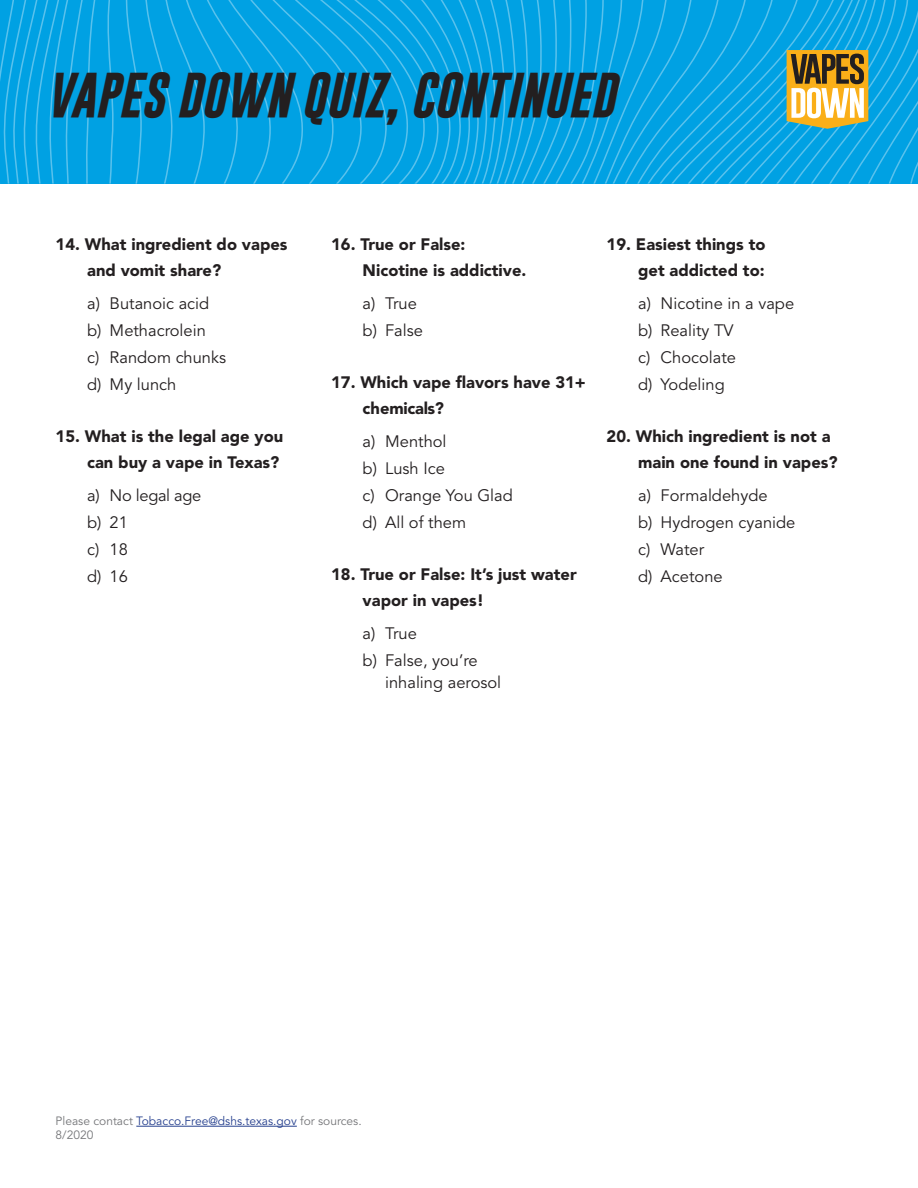
<style>
.page{position:relative;width:918px;height:1188px;background:#fff}
.page>*{position:absolute;margin:0;border:0;box-sizing:border-box;transform-origin:0 0}
.t1{font:italic 700 45.75px "Gobold";color:#231f20}
.LI_Title{font:16.5px/22.5px "Avenir LT Std";color:#231f20}
.LI_Label{font:900 16.5px "Avenir LT Std";color:#231f20}
.LI_Title-2{font:900 16.5px "Avenir LT Std";color:#231f20}
.LI_Label-2{font:16.5px "Avenir LT Std";color:#231f20}
.LI_Title-3{font:16.5px "Avenir LT Std";letter-spacing:-.02em;color:#231f20}
.LI_Title-4{font:900 16.5px "Avenir LT Std";letter-spacing:-.02em;color:#231f20}
.t2{font:12px "Avenir LT Std";color:#253f8e}
.t3{font:12px "Avenir LT Std";color:#757679}
.s1{color:#757679}
</style>
<div class="page">
<div style="left:0;top:0;width:918px;height:184px;background:#00a1e3"></div>
<svg style="left:0;top:0;width:96px;height:184px"></svg>
<svg style="left:107px;top:0;width:7px;height:184px"></svg>
<svg style="left:126px;top:0;width:792px;height:184px"></svg>
<hr style="left:136px;top:1126px;width:161px;height:1px;background:#253f8e">
<h1 class="t1" style="left:46px;top:65px;width:570px">VAPES DOWN QUIZ, CONTINUED</h1>
<p class="LI_Label" style="left:56px;top:234px;width:233px">14. What ingredient do vapes</p>
<p class="LI_Title-2" style="left:87px;top:260px;width:136px">and vomit share?</p>
<p class="LI_Label-2" style="left:87px;top:293px;width:14px">a)</p>
<p class="LI_Title" style="left:110px;top:292px;width:101px">Butanoic acid</p>
<p class="LI_Label-2" style="left:87px;top:320px;width:16px">b)</p>
<p class="LI_Title" style="left:110px;top:319px;width:98px">Methacrolein</p>
<p class="LI_Label-2" style="left:87px;top:347px;width:14px">c)</p>
<p class="LI_Title" style="left:110px;top:346px;width:118px">Random chunks</p>
<p class="LI_Label-2" style="left:87px;top:374px;width:16px">d)</p>
<p class="LI_Title" style="left:110px;top:373px;width:68px">My lunch</p>
<p class="LI_Label" style="left:56px;top:426px;width:229px">15. What is the legal age you</p>
<p class="LI_Title-2" style="left:87px;top:452px;width:194px">can buy a vape in Texas?</p>
<p class="LI_Label-2" style="left:87px;top:485px;width:14px">a)</p>
<p class="LI_Title-3" style="left:110px;top:485px;width:93px">No legal age</p>
<p class="LI_Label-2" style="left:87px;top:512px;width:16px">b)</p>
<p class="LI_Title" style="left:110px;top:511px;width:20px">21</p>
<p class="LI_Label-2" style="left:87px;top:539px;width:14px">c)</p>
<p class="LI_Title" style="left:110px;top:538px;width:20px">18</p>
<p class="LI_Label-2" style="left:87px;top:566px;width:16px">d)</p>
<p class="LI_Title" style="left:110px;top:565px;width:20px">16</p>
<p class="LI_Label" style="left:331px;top:234px;width:136px">16. True or False:</p>
<p class="LI_Title-2" style="left:363px;top:260px;width:165px">Nicotine is addictive.</p>
<p class="LI_Label-2" style="left:363px;top:293px;width:14px">a)</p>
<p class="LI_Title" style="left:385px;top:292px;width:33px">True</p>
<p class="LI_Label-2" style="left:363px;top:320px;width:16px">b)</p>
<p class="LI_Title" style="left:385px;top:319px;width:39px">False</p>
<p class="LI_Label" style="left:331px;top:372px;width:256px">17. Which vape flavors have 31+</p>
<p class="LI_Title-4" style="left:363px;top:398px;width:83px">chemicals?</p>
<p class="LI_Label-2" style="left:363px;top:431px;width:14px">a)</p>
<p class="LI_Title" style="left:385px;top:430px;width:63px">Menthol</p>
<p class="LI_Label-2" style="left:363px;top:458px;width:16px">b)</p>
<p class="LI_Title" style="left:385px;top:457px;width:61px">Lush Ice</p>
<p class="LI_Label-2" style="left:363px;top:485px;width:14px">c)</p>
<p class="LI_Title" style="left:385px;top:484px;width:129px">Orange You Glad</p>
<p class="LI_Label-2" style="left:363px;top:512px;width:16px">d)</p>
<p class="LI_Title" style="left:385px;top:511px;width:82px">All of them</p>
<p class="LI_Label" style="left:331px;top:564px;width:247px">18. True or False: It’s just water</p>
<p class="LI_Title-2" style="left:363px;top:590px;width:123px">vapor in vapes!</p>
<p class="LI_Label-2" style="left:363px;top:623px;width:14px">a)</p>
<p class="LI_Title" style="left:385px;top:622px;width:33px">True</p>
<p class="LI_Label-2" style="left:363px;top:650px;width:16px">b)</p>
<p class="LI_Title" style="left:385px;top:649px;width:118px">False, you’re inhaling aerosol</p>
<p class="LI_Label" style="left:607px;top:234px;width:160px">19. Easiest things to</p>
<p class="LI_Title-2" style="left:638px;top:260px;width:128px">get addicted to:</p>
<p class="LI_Label-2" style="left:638px;top:293px;width:14px">a)</p>
<p class="LI_Title" style="left:661px;top:292px;width:135px">Nicotine in a vape</p>
<p class="LI_Label-2" style="left:638px;top:320px;width:16px">b)</p>
<p class="LI_Title" style="left:661px;top:319px;width:75px">Reality TV</p>
<p class="LI_Label-2" style="left:638px;top:347px;width:14px">c)</p>
<p class="LI_Title" style="left:661px;top:346px;width:77px">Chocolate</p>
<p class="LI_Label-2" style="left:638px;top:374px;width:16px">d)</p>
<p class="LI_Title" style="left:661px;top:373px;width:66px">Yodeling</p>
<p class="LI_Label" style="left:607px;top:426px;width:225px">20. Which ingredient is not a</p>
<p class="LI_Title-2" style="left:638px;top:452px;width:201px">main one found in vapes?</p>
<p class="LI_Label-2" style="left:638px;top:485px;width:14px">a)</p>
<p class="LI_Title" style="left:661px;top:484px;width:108px">Formaldehyde</p>
<p class="LI_Label-2" style="left:638px;top:512px;width:16px">b)</p>
<p class="LI_Title" style="left:661px;top:511px;width:136px">Hydrogen cyanide</p>
<p class="LI_Label-2" style="left:638px;top:539px;width:14px">c)</p>
<p class="LI_Title" style="left:661px;top:538px;width:45px">Water</p>
<p class="LI_Label-2" style="left:638px;top:566px;width:16px">d)</p>
<p class="LI_Title" style="left:661px;top:565px;width:64px">Acetone</p>
<p class="t2" style="left:56px;top:1114px;width:308px"><span class="s1">Please contact</span> Tobacco.Free@dshs.texas.gov <span class="s1">for sources.</span></p>
<p class="t3" style="left:56px;top:1127px;width:39px">8/2020</p>
</div>
